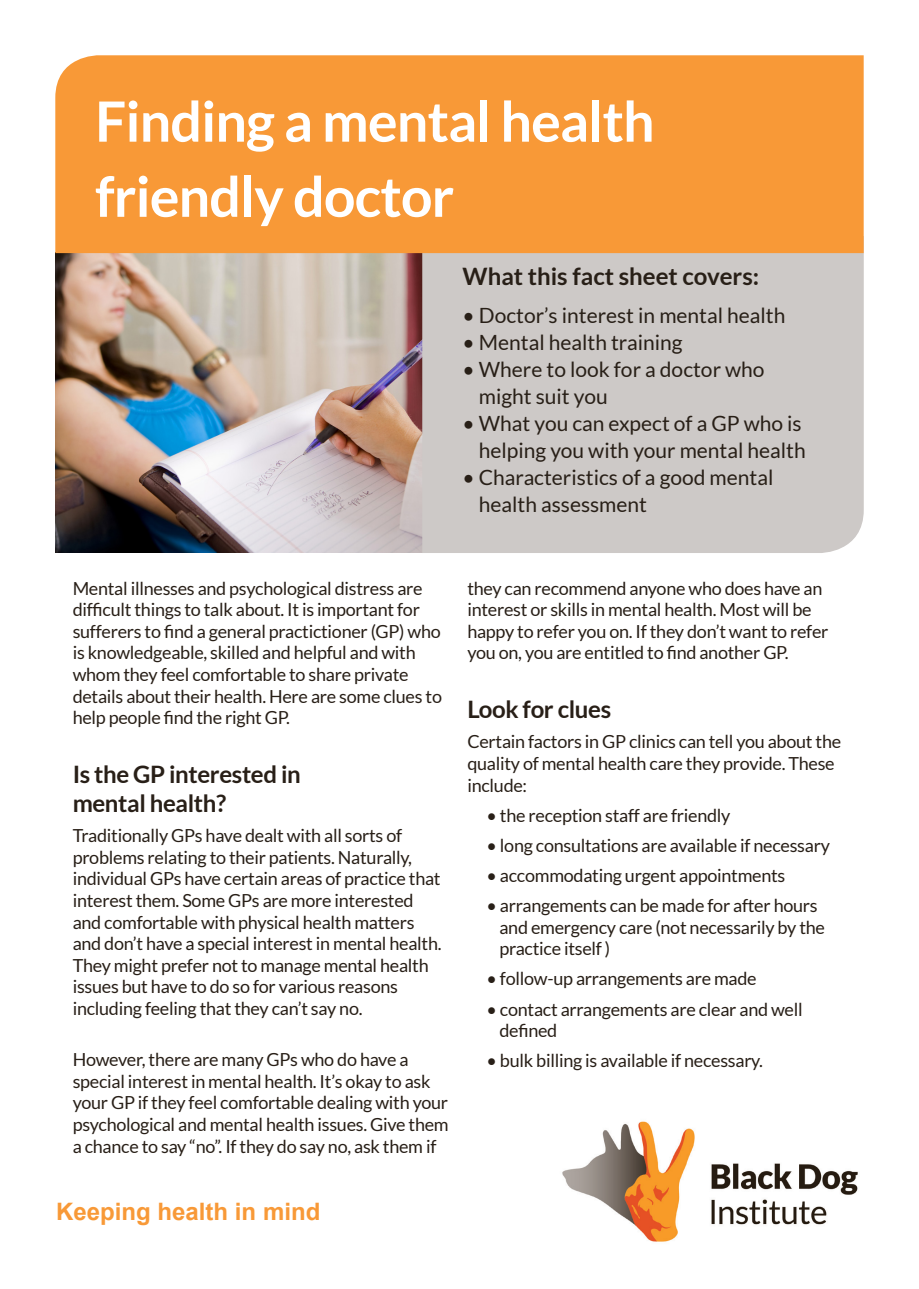
<style>
.page{position:relative;width:919px;height:1289px;background:#fff}
.page>*{position:absolute;margin:0;border:0;box-sizing:border-box;transform-origin:0 0}
.t1{font:700 55.5px "Lato";letter-spacing:-.015em;color:#fff}
.Body___Subhead{font:700 24px/28.8px "Lato";letter-spacing:-.015em;color:#281f17}
.Body___Secondary_Sub{font:700 24px "Lato";color:#281f17}
.Subtitle{font:700 24px "Arial";color:#f89937}
.Body___Secondary_Sub-2{font:21px/27px "Lato";color:#281f17}
.Body___Subhead-2{font:18px/21.6px "Lato";letter-spacing:-.015em;color:#281f17}
</style>
<div class="page">
<img style="left:56px;top:253px;width:365px;height:299px">
<div style="left:421px;top:235px;width:443px;height:318px;background:#cdc9c7"></div>
<div style="left:55px;top:55px;width:808px;height:198px;background:#f89937"></div>
<img style="left:562px;top:1121px;width:296px;height:121px">
<p class="t1" style="left:95px;top:90px;width:561px">Finding a mental health</p>
<p class="t1" style="left:95px;top:165px;width:360px">friendly doctor</p>
<p class="Body___Secondary_Sub" style="left:462px;top:263px;width:298px">What this fact sheet covers:</p>
<p class="Body___Secondary_Sub-2" style="left:462px;top:301px;width:324px">• Doctor’s interest in mental health</p>
<p class="Body___Secondary_Sub-2" style="left:462px;top:328px;width:221px">• Mental health training</p>
<p class="Body___Secondary_Sub-2" style="left:479px;top:355px;width:287px;text-indent:-16px">• Where to look for a doctor who might suit you</p>
<p class="Body___Secondary_Sub-2" style="left:462px;top:409px;width:344px;text-align:right">• What you can expect of a GP who is helping you with your mental health</p>
<p class="Body___Secondary_Sub-2" style="left:479px;top:463px;width:296px;text-indent:-16px">• Characteristics of a good mental health assessment</p>
<p class="Body___Subhead-2" style="left:73px;top:577px;width:371px">Mental illnesses and psychological distress are difficult things to talk about. It is important for sufferers to find a general practictioner (GP) who is knowledgeable, skilled and helpful and with whom they feel comfortable to share private details about their health. Here are some clues to help people find the right GP.</p>
<p class="Body___Subhead" style="left:73px;top:759px;width:229px">Is the GP interested in mental health?</p>
<p class="Body___Subhead-2" style="left:73px;top:824px;width:370px">Traditionally GPs have dealt with all sorts of problems relating to their patients. Naturally, individual GPs have certain areas of practice that interest them. Some GPs are more interested and comfortable with physical health matters and don’t have a special interest in mental health.<br>They might prefer not to manage mental health issues but have to do so for various reasons including feeling that they can’t say no.</p>
<p class="Body___Subhead-2" style="left:73px;top:1048px;width:377px">However, there are many GPs who do have a special interest in mental health. It’s okay to ask your GP if they feel comfortable dealing with your psychological and mental health issues. Give them a chance to say “no”. If they do say no, ask them if</p>
<p class="Subtitle" style="left:56px;top:1194px;width:266px">Keeping health in mind</p>
<p class="Body___Subhead-2" style="left:467px;top:577px;width:362px">they can recommend anyone who does have an interest or skills in mental health. Most will be happy to refer you on. If they don’t want to refer you on, you are entitled to find another GP.</p>
<p class="Body___Subhead" style="left:467px;top:694px;width:145px">Look for clues</p>
<p class="Body___Subhead-2" style="left:467px;top:731px;width:375px">Certain factors in GP clinics can tell you about the quality of mental health care they provide. These include:</p>
<p class="Body___Subhead-2" style="left:486px;top:804px;width:245px">• the reception staff are friendly</p>
<p class="Body___Subhead-2" style="left:486px;top:834px;width:345px">• long consultations are available if necessary</p>
<p class="Body___Subhead-2" style="left:486px;top:864px;width:300px">• accommodating urgent appointments</p>
<p class="Body___Subhead-2" style="left:499px;top:894px;width:327px;text-indent:-13px">• arrangements can be made for after hours and emergency care (not necessarily by the practice itself )</p>
<p class="Body___Subhead-2" style="left:486px;top:968px;width:271px">• follow-up arrangements are made</p>
<p class="Body___Subhead-2" style="left:499px;top:998px;width:305px;text-indent:-13px">• contact arrangements are clear and well defined</p>
<p class="Body___Subhead-2" style="left:486px;top:1049px;width:278px">• bulk billing is available if necessary.</p>
</div>
